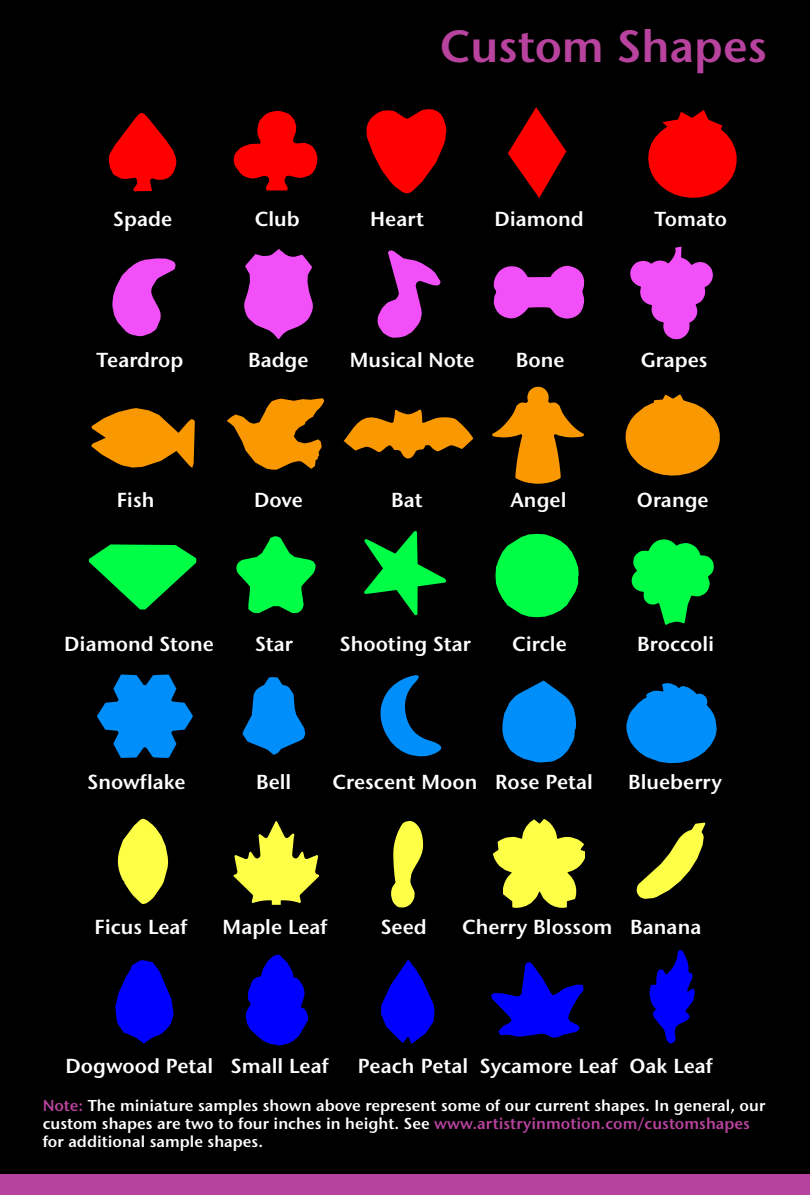
<style>
.page{position:relative;width:810px;height:1195px;background:#000}
.page>*{position:absolute;margin:0;border:0;box-sizing:border-box;transform-origin:0 0}
.t1{font:45px "Stone Sans ITCTT Semi";color:#b8439e}
.t2{font:20.25px "Stone Sans ITCTT Semi";color:#fff}
.t3{font:15.75px/18px "Stone Sans ITCTT Semi";color:#fff}
.s1{color:#b8439e}
</style>
<div class="page">
<div style="left:0;top:1174px;width:810px;height:21px;background:#b8439e"></div>
<svg style="left:648px;top:110px;width:89px;height:88px"></svg>
<svg style="left:493px;top:266px;width:91px;height:53px"></svg>
<svg style="left:630px;top:247px;width:83px;height:92px"></svg>
<svg style="left:508px;top:107px;width:58px;height:91px"></svg>
<svg style="left:367px;top:109px;width:79px;height:84px"></svg>
<svg style="left:378px;top:250px;width:63px;height:88px"></svg>
<svg style="left:492px;top:386px;width:92px;height:98px"></svg>
<svg style="left:344px;top:410px;width:129px;height:49px"></svg>
<svg style="left:364px;top:531px;width:82px;height:84px"></svg>
<svg style="left:495px;top:534px;width:84px;height:83px"></svg>
<svg style="left:626px;top:394px;width:94px;height:81px"></svg>
<svg style="left:244px;top:249px;width:69px;height:90px"></svg>
<svg style="left:112px;top:258px;width:64px;height:78px"></svg>
<svg style="left:91px;top:408px;width:104px;height:60px"></svg>
<svg style="left:227px;top:398px;width:97px;height:72px"></svg>
<svg style="left:236px;top:536px;width:80px;height:77px"></svg>
<svg style="left:89px;top:544px;width:107px;height:65px"></svg>
<svg style="left:243px;top:677px;width:62px;height:78px"></svg>
<svg style="left:97px;top:674px;width:96px;height:84px"></svg>
<svg style="left:117px;top:819px;width:51px;height:85px"></svg>
<svg style="left:115px;top:960px;width:59px;height:83px"></svg>
<svg style="left:234px;top:821px;width:85px;height:84px"></svg>
<svg style="left:246px;top:954px;width:62px;height:91px"></svg>
<svg style="left:632px;top:539px;width:82px;height:86px"></svg>
<svg style="left:502px;top:680px;width:74px;height:82px"></svg>
<svg style="left:626px;top:683px;width:91px;height:80px"></svg>
<svg style="left:380px;top:675px;width:62px;height:82px"></svg>
<svg style="left:493px;top:819px;width:92px;height:89px"></svg>
<svg style="left:391px;top:821px;width:32px;height:87px"></svg>
<svg style="left:381px;top:959px;width:54px;height:85px"></svg>
<svg style="left:491px;top:962px;width:92px;height:75px"></svg>
<svg style="left:637px;top:822px;width:68px;height:77px"></svg>
<svg style="left:650px;top:950px;width:45px;height:93px"></svg>
<svg style="left:234px;top:111px;width:83px;height:79px"></svg>
<svg style="left:109px;top:113px;width:67px;height:79px"></svg>
<h1 class="t1" style="left:440px;top:18px;width:329px">Custom Shapes</h1>
<p class="t2" style="left:113px;top:207px;width:60px">Spade</p>
<p class="t2" style="left:255px;top:207px;width:46px">Club</p>
<p class="t2" style="left:370px;top:207px;width:55px">Heart</p>
<p class="t2" style="left:494px;top:207px;width:91px">Diamond</p>
<p class="t2" style="left:654px;top:207px;width:74px">Tomato</p>
<p class="t2" style="left:97px;top:348px;width:88px">Teardrop</p>
<p class="t2" style="left:248px;top:348px;width:62px">Badge</p>
<p class="t2" style="left:350px;top:348px;width:126px">Musical Note</p>
<p class="t2" style="left:516px;top:348px;width:50px">Bone</p>
<p class="t2" style="left:641px;top:348px;width:68px">Grapes</p>
<p class="t2" style="left:117px;top:487px;width:39px">Fish</p>
<p class="t2" style="left:254px;top:487px;width:50px">Dove</p>
<p class="t2" style="left:391px;top:487px;width:33px">Bat</p>
<p class="t2" style="left:511px;top:487px;width:57px">Angel</p>
<p class="t2" style="left:637px;top:487px;width:73px">Orange</p>
<p class="t2" style="left:64px;top:631px;width:151px">Diamond Stone</p>
<p class="t2" style="left:255px;top:631px;width:39px">Star</p>
<p class="t2" style="left:340px;top:631px;width:133px">Shooting Star</p>
<p class="t2" style="left:512px;top:631px;width:56px">Circle</p>
<p class="t2" style="left:637px;top:631px;width:79px">Broccoli</p>
<p class="t2" style="left:88px;top:769px;width:100px">Snowflake</p>
<p class="t2" style="left:256px;top:769px;width:37px">Bell</p>
<p class="t2" style="left:332px;top:769px;width:262px">Crescent Moon Rose Petal</p>
<p class="t2" style="left:628px;top:769px;width:95px">Blueberry</p>
<p class="t2" style="left:95px;top:915px;width:94px">Ficus Leaf</p>
<p class="t2" style="left:223px;top:915px;width:106px">Maple Leaf</p>
<p class="t2" style="left:381px;top:915px;width:48px">Seed</p>
<p class="t2" style="left:462px;top:915px;width:241px">Cherry Blossom Banana</p>
<p class="t2" style="left:66px;top:1053px;width:264px">Dogwood Petal Small Leaf</p>
<p class="t2" style="left:358px;top:1053px;width:356px">Peach Petal Sycamore Leaf Oak Leaf</p>
<p class="t3" style="left:43px;top:1096px;width:724px"><span class="s1">Note:</span> The miniature samples shown above represent some of our current shapes. In general, our custom shapes are two to four inches in height. See <span class="s1">www.artistryinmotion.com/customshapes </span>for additional sample shapes.</p>
</div>
